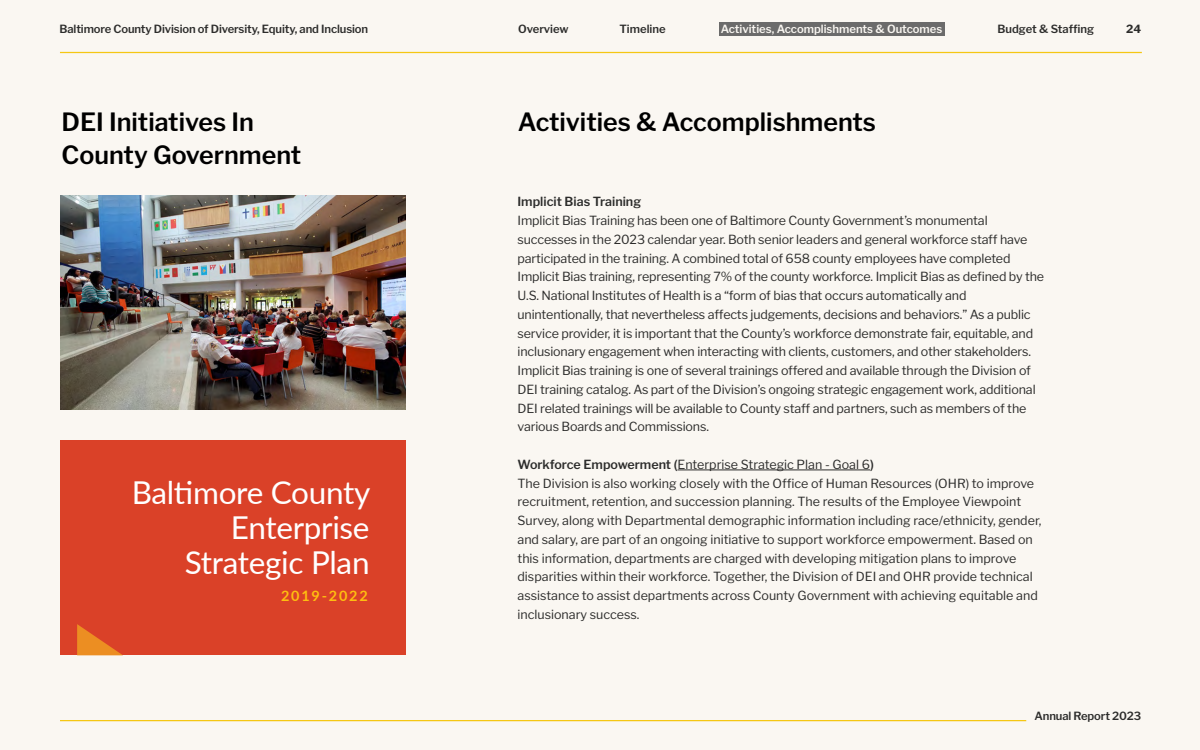
<style>
.page{position:relative;width:1200px;height:750px;background:#faf7f2}
.page>*{position:absolute;margin:0;border:0;box-sizing:border-box;transform-origin:0 0}
.t1{font:31.5px/34.8px "Lato";letter-spacing:-.01em;color:#fff;text-align:right}
.t2{font:600 25px "Libre Franklin";color:#000}
.t3{font:700 14.44px "Lato";letter-spacing:.125em;color:#febe10}
.t4{font:12.5px/18.8px "Libre Franklin";letter-spacing:-.01em;color:#2c2c2b}
.t5{font:600 12.5px "Libre Franklin";color:#2c2c2b}
.t6{font:600 11.25px "Libre Franklin";letter-spacing:-.01em;color:#2c2c2b}
.t7{font:600 11.25px "Libre Franklin";color:#faf7f2}
.t8{font:700 11.25px "Libre Franklin";color:#2c2c2b}
.s1{font-weight:600}
</style>
<div class="page">
<hr style="left:678px;top:470px;width:192px;height:1px;background:#2c2c2b">
<hr style="left:60px;top:720px;width:966px;height:1px;background:#f5c714">
<img style="left:60px;top:195px;width:346px;height:215px">
<div style="left:60px;top:441px;width:346px;height:214px;background:#da4128"></div>
<hr style="left:59px;top:52px;width:1082px;height:1px;background:#f7f5eb">
<hr style="left:60px;top:52px;width:1082px;height:1px;background:#f5c714">
<div style="left:719px;top:23px;width:225px;height:13px;background:#6b6b6b"></div>
<p class="t6" style="left:59px;top:20px;width:310px">Baltimore County Division of Diversity, Equity, and Inclusion</p>
<p class="t6" style="left:518px;top:20px;width:52px">Overview</p>
<p class="t6" style="left:619px;top:20px;width:48px">Timeline</p>
<p class="t7" style="left:721px;top:20px;width:223px">Activities, Accomplishments &amp; Outcomes</p>
<p class="t6" style="left:998px;top:20px;width:98px">Budget &amp; Staffing</p>
<p class="t8" style="left:1126px;top:20px;width:16px">24</p>
<h2 class="t2" style="left:62px;top:103px;width:194px">DEI Initiatives In</h2>
<h2 class="t2" style="left:518px;top:103px;width:360px">Activities &amp; Accomplishments</h2>
<h2 class="t2" style="left:62px;top:135px;width:241px">County Government</h2>
<h1 class="t1" style="left:132px;top:474px;width:240px">Baltimore County<br>Enterprise<br>Strategic Plan</h1>
<p class="t3" style="left:281px;top:585px;width:88px">2019-2022</p>
<p class="t5" style="left:518px;top:192px;width:125px">Implicit Bias Training</p>
<p class="t4" style="left:518px;top:210px;width:528px">Implicit Bias Training has been one of Baltimore County Government’s monumental successes in the 2023 calendar year. Both senior leaders and general workforce staff have participated in the training. A combined total of 658 county employees have completed Implicit Bias training, representing 7% of the county workforce. Implicit Bias as defined by the U.S. National Institutes of Health is a “form of bias that occurs automatically and unintentionally, that nevertheless affects judgements, decisions and behaviors.” As a public service provider, it is important that the County’s workforce demonstrate fair, equitable, and inclusionary engagement when interacting with clients, customers, and other stakeholders.<br>Implicit Bias training is one of several trainings offered and available through the Division of DEI training catalog. As part of the Division’s ongoing strategic engagement work, additional DEI related trainings will be available to County staff and partners, such as members of the various Boards and Commissions.</p>
<p class="t4" style="left:518px;top:454px;width:525px"><span class="s1">Workforce Empowerment (</span>Enterprise Strategic Plan - Goal 6<span class="s1">)<br></span>The Division is also working closely with the Office of Human Resources (OHR) to improve recruitment, retention, and succession planning. The results of the Employee Viewpoint Survey, along with Departmental demographic information including race/ethnicity, gender, and salary, are part of an ongoing initiative to support workforce empowerment. Based on this information, departments are charged with developing mitigation plans to improve disparities within their workforce. Together, the Division of DEI and OHR provide technical assistance to assist departments across County Government with achieving equitable and inclusionary success.</p>
<p class="t6" style="left:1034px;top:707px;width:108px">Annual Report 2023</p>
</div>
